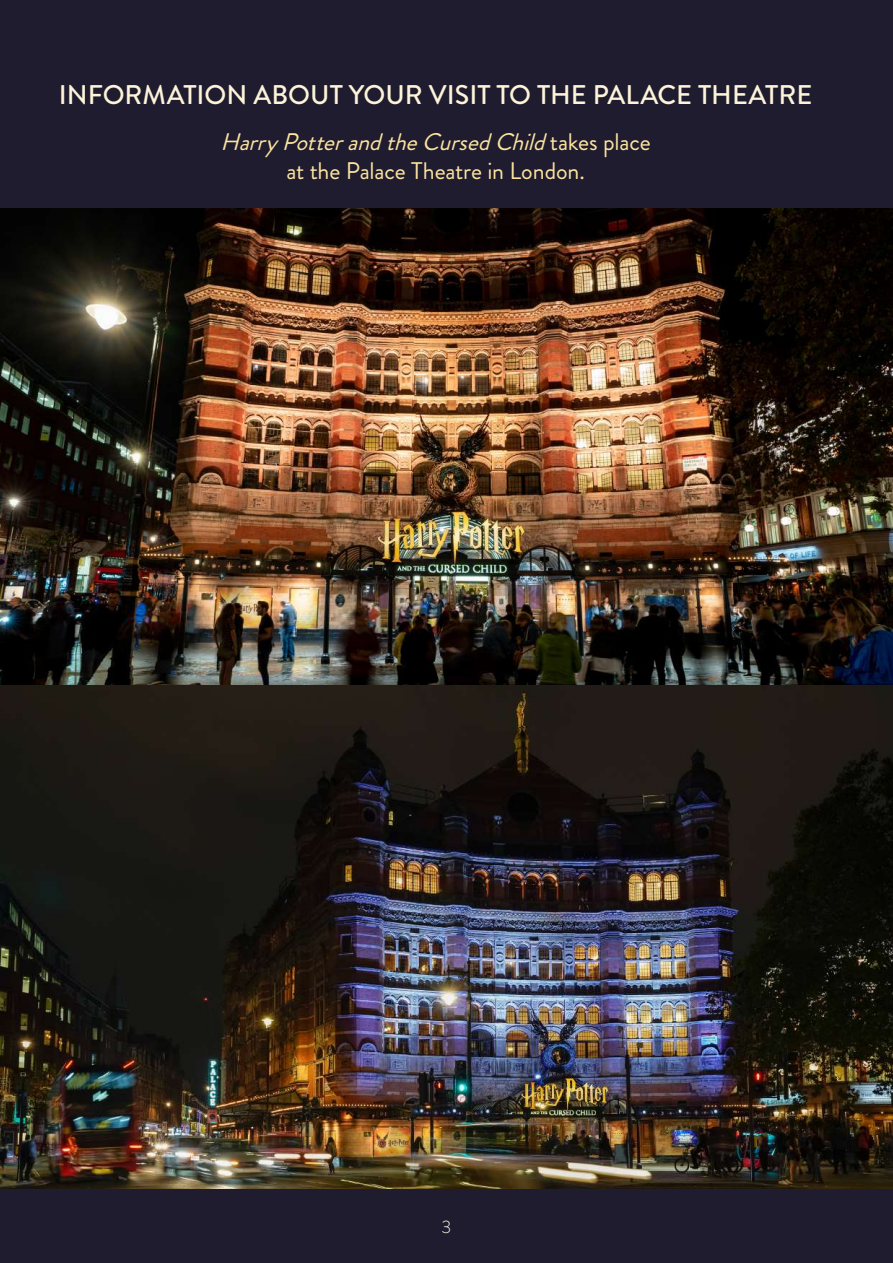
<style>
.page{position:relative;width:893px;height:1263px;background:#201c30}
.page>*{position:absolute;margin:0;border:0;box-sizing:border-box;transform-origin:0 0}
.t1{font:500 27px "Brandon Grotesque";color:#fcf3d8}
.t2{font:24px/28.8px "Brandon Grotesque";letter-spacing:-.005em;color:#fce49f;text-align:center}
.t3{font:300 18px "Brandon Grotesque";color:#fcf3d8}
.s1{font-style:italic}
</style>
<div class="page">
<img style="left:0;top:208px;width:893px;height:477px">
<img style="left:0;top:685px;width:893px;height:503px">
<p class="t1" style="left:59px;top:76px;width:755px">INFORMATION ABOUT YOUR VISIT TO THE PALACE THEATRE</p>
<p class="t2" style="left:220px;top:127px;width:432px"><span class="s1">HarryPotterandtheCursedChild</span>t a k e s p l a c e at the Palace Theatre in London.</p>
<p class="t3" style="left:442px;top:1214px;width:11px">3</p>
</div>
